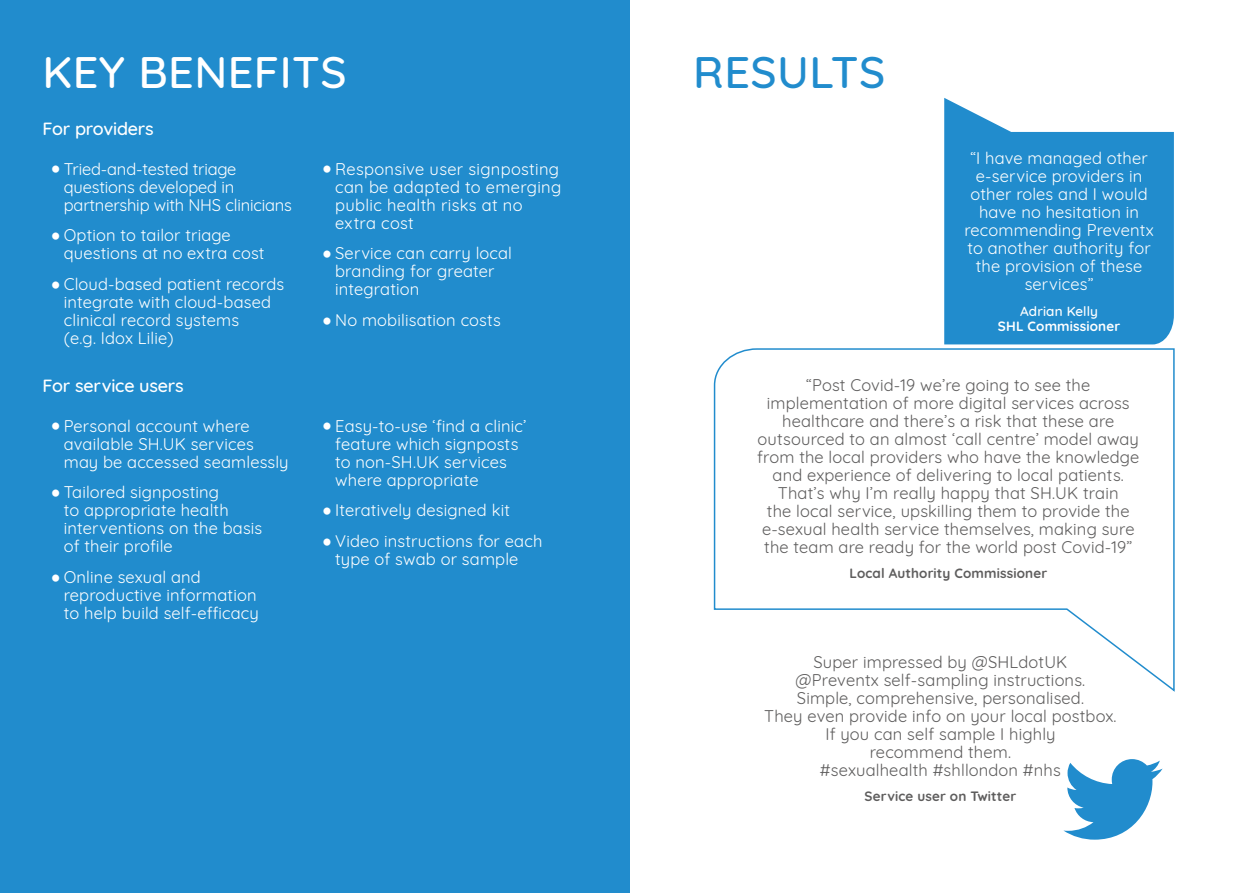
<style>
.page{position:relative;width:1259px;height:893px;background:#fff}
.page>*{position:absolute;margin:0;border:0;box-sizing:border-box;transform-origin:0 0}
.Page_Title_-_White_H{font:500 45px "Quicksand";letter-spacing:.01em;color:#fff}
.Page_Title_-_White_H-2{font:500 45px "Quicksand";letter-spacing:.01em;color:#218ccd}
.Intro_Body_on_Blue{font:500 18px "Quicksand";letter-spacing:-.01em;color:#fff}
.Body_Copy_on_white{font:16.5px/18px "Quicksand";letter-spacing:.01em;color:#fff}
.Body_Copy_on_white-2{font:16.5px/18px "Quicksand";letter-spacing:.01em;color:#5e5d5d;text-align:center}
.Body_Copy_on_white-3{font:16.5px/18px "Quicksand";letter-spacing:-.01em;color:#fff}
.Body_Copy_on_white-4{font:700 13.5px "Quicksand";letter-spacing:.01em;color:#5e5d5d}
.Body_Copy_on_white-5{font:700 13.5px "Quicksand";letter-spacing:.01em;color:#fff}
.Body_Copy_on_white-6{font:500 13.5px "Quicksand";letter-spacing:.01em;color:#fff}
.s1{font-size:27px}
</style>
<div class="page">
<div style="left:0;top:0;width:629px;height:893px;background:#218ccd"></div>
<svg style="left:713px;top:348px;width:462px;height:344px"></svg>
<svg style="left:944px;top:98px;width:230px;height:246px;fill:#218ccd"></svg>
<svg style="left:1063px;top:759px;width:99px;height:81px"></svg>
<p class="Page_Title_-_White_H" style="left:43px;top:35px;width:305px">KEY BENEFITS</p>
<p class="Intro_Body_on_Blue" style="left:43px;top:114px;width:113px">For providers</p>
<p class="Body_Copy_on_white-3" style="left:64px;top:158px;width:230px;text-indent:-13px"><span class="s1">•</span> Tried-and-tested triage questions developed in partnership with NHS clinicians</p>
<p class="Body_Copy_on_white" style="left:64px;top:225px;width:202px;text-indent:-13px"><span class="s1">•</span> Option to tailor triage questions at no extra cost</p>
<p class="Body_Copy_on_white" style="left:64px;top:273px;width:222px;text-indent:-13px"><span class="s1">•</span> Cloud-based patient records integrate with cloud-based clinical record systems<br>(e.g. Idox Lilie)</p>
<p class="Body_Copy_on_white" style="left:335px;top:158px;width:228px;text-indent:-13px"><span class="s1">•</span> Responsive user signposting can be adapted to emerging public health risks at no extra cost</p>
<p class="Body_Copy_on_white" style="left:335px;top:243px;width:178px;text-indent:-13px"><span class="s1">•</span> Service can carry local branding for greater integration</p>
<p class="Body_Copy_on_white" style="left:322px;top:309px;width:180px"><span class="s1">•</span> No mobilisation costs</p>
<p class="Intro_Body_on_Blue" style="left:43px;top:371px;width:143px">For service users</p>
<p class="Body_Copy_on_white" style="left:64px;top:415px;width:226px;text-indent:-13px"><span class="s1">•</span> Personal account where available SH.UK services may be accessed seamlessly</p>
<p class="Body_Copy_on_white" style="left:64px;top:482px;width:200px;text-indent:-13px"><span class="s1">•</span> Tailored signposting<br>to appropriate health interventions on the basis of their profile</p>
<p class="Body_Copy_on_white" style="left:64px;top:567px;width:197px;text-indent:-13px"><span class="s1">•</span> Online sexual and reproductive information to help build self-efficacy</p>
<p class="Body_Copy_on_white" style="left:335px;top:415px;width:193px;text-indent:-13px"><span class="s1">•</span> Easy-to-use ‘find a clinic’ feature which signposts to non-SH.UK services where appropriate</p>
<p class="Body_Copy_on_white" style="left:322px;top:500px;width:189px"><span class="s1">•</span> Iteratively designed kit</p>
<p class="Body_Copy_on_white" style="left:335px;top:531px;width:209px;text-indent:-13px"><span class="s1">•</span> Video instructions for each type of swab or sample</p>
<p class="Page_Title_-_White_H-2" style="left:693px;top:35px;width:193px">RESULTS</p>
<p class="Body_Copy_on_white" style="left:964px;top:148px;width:191px;text-align:center">“I have managed other e-service providers in other roles and I would have no hesitation in recommending Preventx to another authority for the provision of these services”</p>
<p class="Body_Copy_on_white-6" style="left:1020px;top:300px;width:79px">Adrian Kelly</p>
<p class="Body_Copy_on_white-5" style="left:998px;top:315px;width:124px">SHL Commissioner</p>
<p class="Body_Copy_on_white-2" style="left:757px;top:374px;width:383px">“Post Covid-19 we’re going to see the implementation of more digital services across healthcare and there’s a risk that these are outsourced to an almost ‘call centre’ model away from the local providers who have the knowledge and experience of delivering to local patients.<br>That’s why I’m really happy that SH.UK train<br>the local service, upskilling them to provide the e-sexual health service themselves, making sure the team are ready for the world post Covid-19”</p>
<p class="Body_Copy_on_white-4" style="left:849px;top:562px;width:199px">Local Authority Commissioner</p>
<p class="Body_Copy_on_white-2" style="left:764px;top:651px;width:354px">Super impressed by @SHLdotUK<br>@Preventx self-sampling instructions.<br>Simple, comprehensive, personalised.<br>They even provide info on your local postbox.<br>If you can self sample I highly<br>recommend them.<br>#sexualhealth #shllondon #nhs</p>
<p class="Body_Copy_on_white-4" style="left:864px;top:785px;width:153px">Service user on Twitter</p>
</div>
